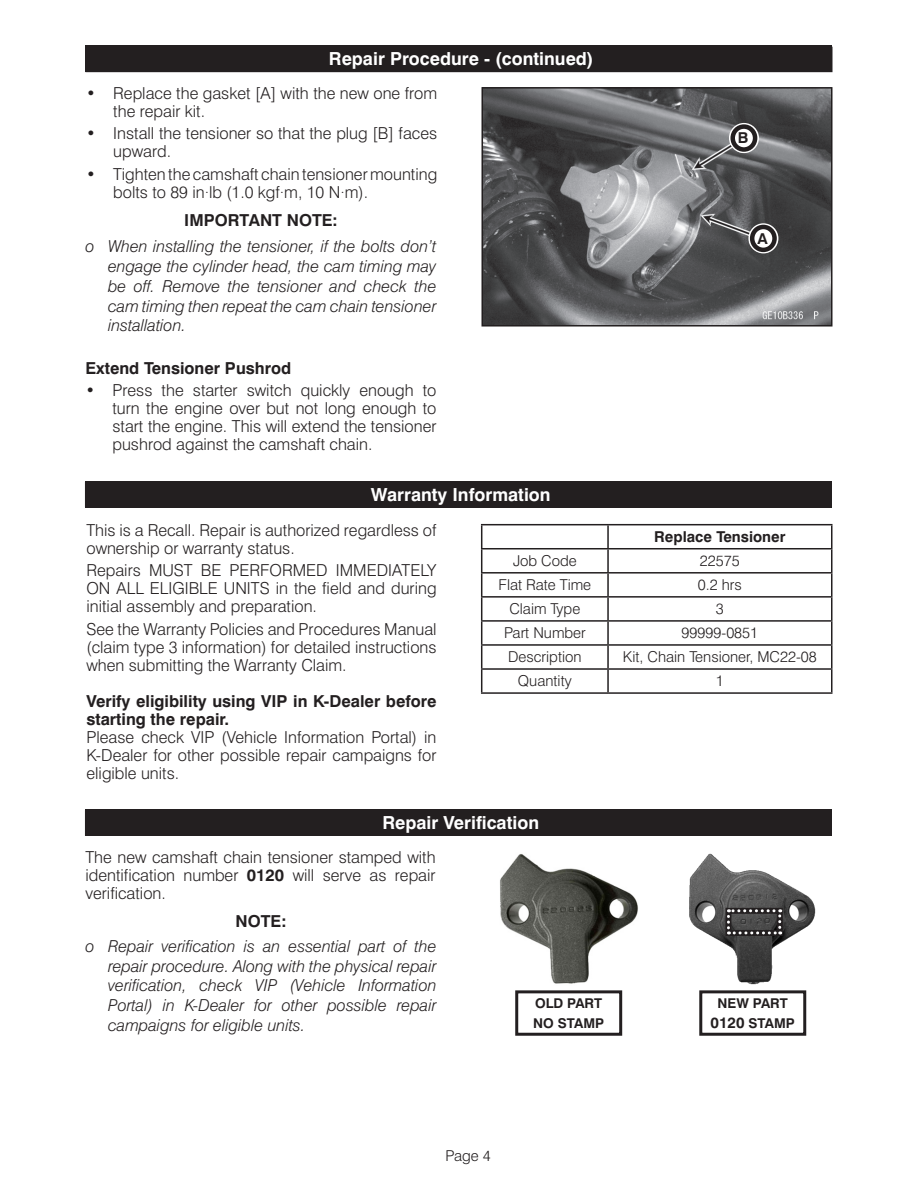
<style>
.page{position:relative;width:918px;height:1188px;background:#fff}
.page>*{position:absolute;margin:0;border:0;box-sizing:border-box;transform-origin:0 0}
.SUBHEAD_Center{font:700 18px "Swiss 721 BT";color:#fff}
.Body_Text{font:300 16.5px/18px "Swiss 721 BT";color:#231f20}
.t1{font:italic 300 16.5px/19.8px "Swiss 721 BT";color:#231f20;text-align:justify}
.Body_Text_Num_1{font:300 16.5px/18px "Swiss 721 BT";color:#231f20;text-align:justify}
.Body_Text_Num_1-2{font:700 16.5px/18px "Swiss 721 BT";color:#231f20}
.NOTE{font:700 16.5px "Swiss 721 BT";color:#231f20}
.Table_Text{font:300 15px "Swiss 721 BT";color:#231f20}
.Table_Text-2{font:700 15px "Swiss 721 BT";color:#231f20}
.Circle_Number_Callou{font:700 15px "Swiss 721 BT";color:#231f20}
.SUBHEAD{font:700 13.5px/19.5px "Swiss 721 BT";color:#231f20}
.s1{font-weight:700}
.s2{font-size:15px}
</style>
<div class="page">
<div style="left:86px;top:45px;width:746px;height:26px;background:#231f20"></div>
<div style="left:86px;top:47px;width:746px;height:25px;background:#231f20"></div>
<img style="left:485px;top:90px;width:344px;height:234px">
<div style="left:482px;top:87px;width:350px;height:240px;border:2px solid #231f20"></div>
<svg style="left:730px;top:124px;width:28px;height:28px"></svg>
<div style="left:729px;top:123px;width:30px;height:30px;border:2px solid #fff;border-radius:50%"></div>
<svg style="left:733px;top:127px;width:22px;height:23px"></svg>
<div style="left:730px;top:124px;width:27px;height:28px;border:4px solid #231f20;border-radius:50%"></div>
<svg style="left:749px;top:224px;width:29px;height:29px"></svg>
<div style="left:748px;top:223px;width:30px;height:30px;border:2px solid #fff;border-radius:50%"></div>
<svg style="left:752px;top:227px;width:23px;height:23px"></svg>
<div style="left:750px;top:225px;width:27px;height:27px;border:4px solid #231f20;border-radius:50%"></div>
<div style="left:85px;top:481px;width:747px;height:26px;background:#231f20"></div>
<hr style="left:481px;top:524px;width:127px;height:1px;background:#231f20">
<hr style="left:608px;top:524px;width:224px;height:1px;background:#231f20">
<hr style="left:607px;top:525px;width:2px;height:23px;background:#231f20">
<hr style="left:608px;top:548px;width:224px;height:1px;background:#231f20">
<hr style="left:607px;top:549px;width:2px;height:23px;background:#231f20">
<hr style="left:608px;top:572px;width:224px;height:2px;background:#231f20">
<hr style="left:607px;top:574px;width:2px;height:22px;background:#231f20">
<hr style="left:481px;top:596px;width:127px;height:2px;background:#231f20">
<hr style="left:608px;top:596px;width:224px;height:2px;background:#231f20">
<hr style="left:607px;top:598px;width:2px;height:22px;background:#231f20">
<hr style="left:481px;top:620px;width:127px;height:2px;background:#231f20">
<hr style="left:608px;top:620px;width:224px;height:2px;background:#231f20">
<hr style="left:607px;top:622px;width:2px;height:22px;background:#231f20">
<hr style="left:481px;top:644px;width:127px;height:2px;background:#231f20">
<hr style="left:608px;top:644px;width:224px;height:2px;background:#231f20">
<hr style="left:607px;top:646px;width:2px;height:22px;background:#231f20">
<hr style="left:481px;top:668px;width:127px;height:2px;background:#231f20">
<hr style="left:608px;top:668px;width:224px;height:2px;background:#231f20">
<hr style="left:607px;top:670px;width:2px;height:22px;background:#231f20">
<svg style="left:831px;top:525px;width:1px;height:167px"></svg>
<hr style="left:481px;top:692px;width:127px;height:2px;background:#231f20">
<hr style="left:608px;top:692px;width:224px;height:2px;background:#231f20">
<hr style="left:481px;top:548px;width:127px;height:1px;background:#231f20">
<svg style="left:481px;top:525px;width:1px;height:167px"></svg>
<hr style="left:481px;top:572px;width:127px;height:2px;background:#231f20">
<div style="left:85px;top:809px;width:747px;height:27px;background:#231f20"></div>
<img style="left:500px;top:854px;width:138px;height:130px">
<img style="left:689px;top:853px;width:127px;height:132px">
<div style="left:514px;top:989px;width:110px;height:48px;background:#fff;border:2px solid #fff"></div>
<div style="left:515px;top:990px;width:107px;height:46px;border:3px solid #231f20"></div>
<div style="left:698px;top:989px;width:110px;height:48px;background:#fff;border:2px solid #fff"></div>
<div style="left:699px;top:990px;width:107px;height:46px;border:3px solid #231f20"></div>
<div style="left:725px;top:908px;width:58px;height:28px;border:6px solid #231f20"></div>
<svg style="left:727px;top:909px;width:54px;height:25px"></svg>
<p class="SUBHEAD_Center" style="left:329px;top:48px;width:266px">Repair Procedure - (continued)</p>
<p class="Body_Text" style="left:113px;top:84px;width:325px;text-indent:-27px">• Replace the gasket [A] with the new one from the repair kit.</p>
<p class="Body_Text" style="left:113px;top:124px;width:325px;text-indent:-27px">• Install the tensioner so that the plug [B] faces upward.</p>
<p class="Body_Text" style="left:113px;top:165px;width:326px;text-indent:-27px">• Tighten the camshaft chain tensioner mounting bolts to 89 in·lb (1.0 kgf·m, 10 N·m).</p>
<p class="NOTE" style="left:184px;top:210px;width:155px">IMPORTANT NOTE:</p>
<p class="t1" style="left:108px;top:236px;width:330px;text-indent:-22px">o When installing the tensioner, if the bolts don’t engage the cylinder head, the cam timing may be off. Remove the tensioner and check the cam timing then repeat the cam chain tensioner installation.</p>
<p class="Body_Text_Num_1-2" style="left:86px;top:359px;width:207px">Extend Tensioner Pushrod</p>
<p class="Body_Text" style="left:112px;top:381px;width:326px;text-align:justify;text-indent:-27px">• Press the starter switch quickly enough to turn the engine over but not long enough to start the engine. This will extend the tensioner pushrod against the camshaft chain.</p>
<p class="Circle_Number_Callou" style="left:738px;top:128px;width:12px">B</p>
<p class="Circle_Number_Callou" style="left:758px;top:229px;width:12px">A</p>
<p class="SUBHEAD_Center" style="left:371px;top:483px;width:181px">Warranty Information</p>
<p class="Body_Text_Num_1" style="left:86px;top:521px;width:352px">This is a Recall. Repair is authorized regardless of ownership or warranty status.</p>
<p class="Body_Text" style="left:86px;top:561px;width:352px;text-align:justify">Repairs MUST BE PERFORMED IMMEDIATELY ON ALL ELIGIBLE UNITS in the field and during initial assembly and preparation.</p>
<p class="Body_Text" style="left:86px;top:620px;width:352px;text-align:justify">See the Warranty Policies and Procedures Manual (claim type 3 information) for detailed instructions when submitting the Warranty Claim.</p>
<p class="Body_Text_Num_1-2" style="left:86px;top:692px;width:352px">Verify eligibility using VIP in K-Dealer before starting the repair.</p>
<p class="Body_Text_Num_1" style="left:86px;top:728px;width:352px">Please check VIP (Vehicle Information Portal) in K-Dealer for other possible repair campaigns for eligible units.</p>
<p class="Table_Text-2" style="left:654px;top:528px;width:133px">Replace Tensioner</p>
<p class="Table_Text" style="left:513px;top:551px;width:65px">Job Code</p>
<p class="Table_Text" style="left:700px;top:551px;width:41px">22575</p>
<p class="Table_Text" style="left:498px;top:575px;width:94px">Flat Rate Time</p>
<p class="Table_Text" style="left:698px;top:576px;width:46px">0.2 hrs</p>
<p class="Table_Text" style="left:509px;top:599px;width:72px">Claim Type</p>
<p class="Table_Text" style="left:716px;top:599px;width:9px">3</p>
<p class="Table_Text" style="left:504px;top:623px;width:83px">Part Number</p>
<p class="Table_Text" style="left:682px;top:623px;width:78px">99999-0851</p>
<p class="Table_Text" style="left:508px;top:647px;width:75px">Description</p>
<p class="Table_Text" style="left:623px;top:647px;width:196px">Kit, Chain Tensioner, MC22-08</p>
<p class="Table_Text" style="left:518px;top:671px;width:55px">Quantity</p>
<p class="Table_Text" style="left:716px;top:671px;width:9px">1</p>
<p class="SUBHEAD_Center" style="left:382px;top:812px;width:158px">Repair Verification</p>
<p class="Body_Text_Num_1" style="left:86px;top:848px;width:352px">The new camshaft chain tensioner stamped with identification number <span class="s1">0120</span> will serve as repair verification.</p>
<p class="NOTE" style="left:236px;top:912px;width:52px">NOTE:</p>
<p class="t1" style="left:108px;top:936px;width:330px;text-indent:-22px">o Repair verification is an essential part of the repair procedure. Along with the physical repair verification, check VIP (Vehicle Information Portal) in K-Dealer for other possible repair campaigns for eligible units.</p>
<p class="SUBHEAD" style="left:533px;top:993px;width:73px">OLD PART<br>NO STAMP</p>
<p class="SUBHEAD" style="left:711px;top:993px;width:86px;text-align:center">NEW PART<br><span class="s2">0120</span> STAMP</p>
<p class="Table_Text" style="left:445px;top:1147px;width:47px">Page 4</p>
</div>
